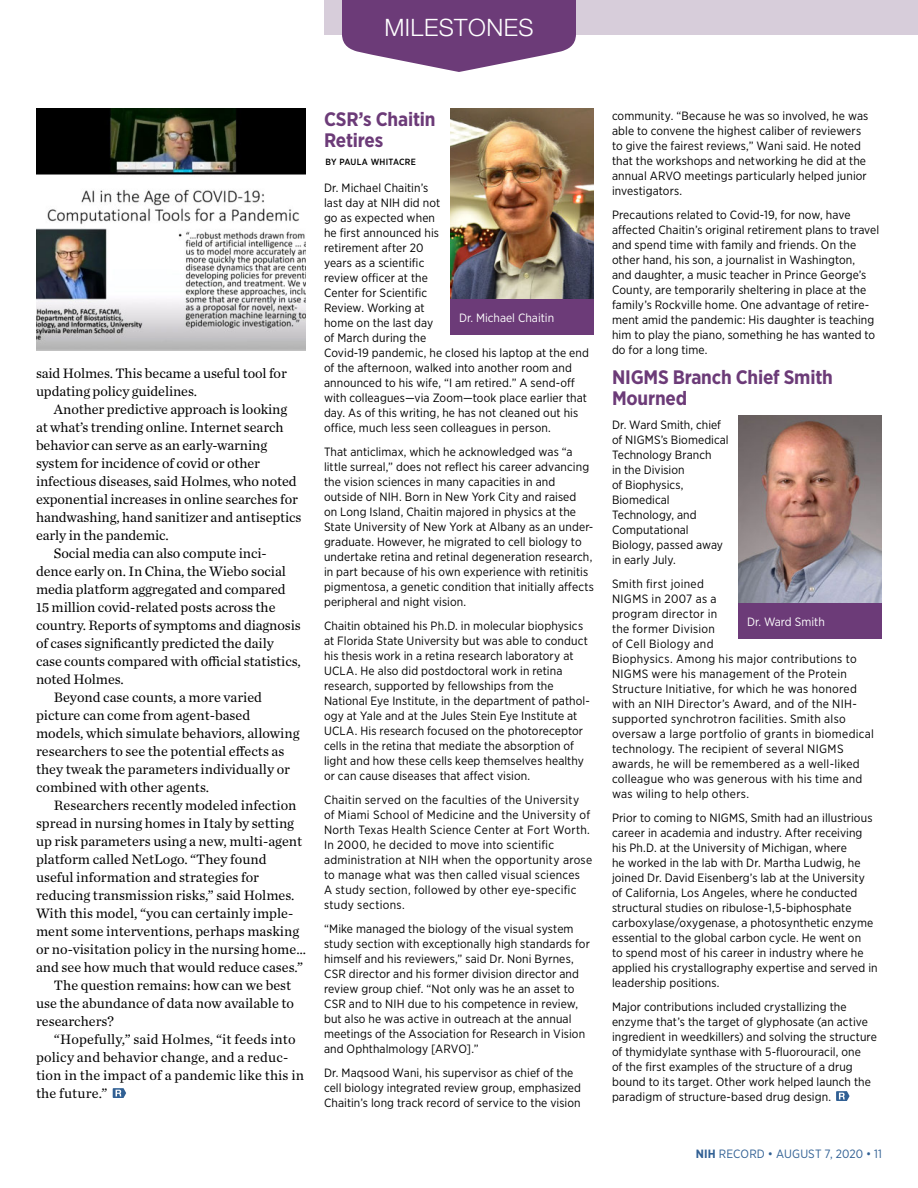
<style>
.page{position:relative;width:918px;height:1188px;background:#fff}
.page>*{position:absolute;margin:0;border:0;box-sizing:border-box;transform-origin:0 0}
.Page_jump{font:300 24px "Helvetica Neue LT Std";letter-spacing:.02em;color:#fff}
.Head__Milestones{font:700 19.5px/21px "Gotham Narrow";letter-spacing:-.01em;color:#6c3b78}
.Body_1{font:14.25px/18px "Chronicle Text G1";color:#000}
.Body_2__Briefs_and_S{font:12px/15px "Gotham Narrow";letter-spacing:.01em;color:#000}
.Photo_caption_revers{font:12px "Gotham Narrow";color:#fff}
.Body_2__Briefs_and_S-2{font:12px "Gotham Narrow";letter-spacing:.01em;color:#316094}
.Byline{font:500 9px "Gotham Narrow";letter-spacing:.03em;color:#000}
.s1{font-weight:700}
</style>
<div class="page">
<div style="left:324px;top:0;width:594px;height:35px;background:#d7cdda"></div>
<svg style="left:342px;top:0;width:234px;height:72px"></svg>
<img style="left:738px;top:416px;width:144px;height:187px">
<div style="left:738px;top:603px;width:144px;height:36px;background:#6c3b78"></div>
<svg style="left:113px;top:1088px;width:13px;height:10px"></svg>
<svg style="left:836px;top:1091px;width:14px;height:10px"></svg>
<img style="left:450px;top:108px;width:144px;height:191px">
<div style="left:450px;top:299px;width:144px;height:36px;background:#6c3b78"></div>
<img style="left:36px;top:108px;width:270px;height:243px">
<p class="Page_jump" style="left:384px;top:13px;width:151px">MILESTONES</p>
<p class="Body_1" style="left:36px;top:363px;width:252px">said Holmes. This became a useful tool for updating policy guidelines.</p>
<p class="Body_1" style="left:36px;top:399px;width:267px;text-indent:18px">Another predictive approach is looking at what’s trending online. Internet search behavior can serve as an early-warning system for incidence of covid or other infectious diseases, said Holmes, who noted exponential increases in online searches for handwashing, hand sanitizer and antiseptics early in the pandemic.</p>
<p class="Body_1" style="left:36px;top:543px;width:266px;text-indent:18px">Social media can also compute inci&shy;dence early on. In China, the Wiebo social media platform aggregated and compared 15 million covid-related posts across the country. Reports of symptoms and diagnosis of cases significantly predicted the daily case counts compared with official statistics, noted Holmes.</p>
<p class="Body_1" style="left:36px;top:687px;width:265px;text-indent:18px">Beyond case counts, a more varied picture can come from agent-based models, which simulate behaviors, allowing researchers to see the potential effects as they tweak the parameters individually or combined with other agents.</p>
<p class="Body_1" style="left:36px;top:795px;width:271px;text-indent:18px">Researchers recently modeled infection spread in nursing homes in Italy by setting up risk parameters using a new, multi-agent platform called NetLogo. “They found useful information and strategies for reducing transmission risks,” said Holmes.<br>With this model, “you can certainly imple&shy;ment some interventions, perhaps masking or no-visitation policy in the nursing home… and see how much that would reduce cases.”</p>
<p class="Body_1" style="left:36px;top:975px;width:260px;text-indent:18px">The question remains: how can we best use the abundance of data now available to researchers?</p>
<p class="Body_1" style="left:36px;top:1029px;width:270px;text-indent:18px">“Hopefully,” said Holmes, “it feeds into policy and behavior change, and a reduc&shy;tion in the impact of a pandemic like this in the future.”</p>
<p class="Head__Milestones" style="left:324px;top:108px;width:113px">CSR’s Chaitin<br>Retires</p>
<p class="Byline" style="left:326px;top:156px;width:92px">BY PAULA WHITACRE</p>
<p class="Body_2__Briefs_and_S" style="left:324px;top:180px;width:266px">Dr. Michael Chaitin’s<br>last day at NIH did not<br>go as expected when<br>he first announced his<br>retirement after 20<br>years as a scientific<br>review officer at the<br>Center for Scientific<br>Review. Working at<br>home on the last day<br>of March during the<br>Covid-19 pandemic, he closed his laptop at the end of the afternoon, walked into another room and announced to his wife, “I am retired.” A send-off with colleagues—via Zoom—took place earlier that day. As of this writing, he has not cleaned out his office, much less seen colleagues in person.</p>
<p class="Body_2__Briefs_and_S" style="left:324px;top:444px;width:271px">That anticlimax, which he acknowledged was “a little surreal,” does not reflect his career advancing the vision sciences in many capacities in and outside of NIH. Born in New York City and raised<br>on Long Island, Chaitin majored in physics at the State University of New York at Albany as an under&shy;graduate. However, he migrated to cell biology to undertake retina and retinal degeneration research, in part because of his own experience with retinitis pigmentosa, a genetic condition that initially affects peripheral and night vision.</p>
<p class="Body_2__Briefs_and_S" style="left:324px;top:618px;width:267px">Chaitin obtained his Ph.D. in molecular biophysics at Florida State University but was able to conduct his thesis work in a retina research laboratory at UCLA. He also did postdoctoral work in retina research, supported by fellowships from the National Eye Institute, in the department of pathol&shy;ogy at Yale and at the Jules Stein Eye Institute at UCLA. His research focused on the photoreceptor cells in the retina that mediate the absorption of light and how these cells keep themselves healthy or can cause diseases that affect vision.</p>
<p class="Body_2__Briefs_and_S" style="left:324px;top:792px;width:270px">Chaitin served on the faculties of the University of Miami School of Medicine and the University of North Texas Health Science Center at Fort Worth.<br>In 2000, he decided to move into scientific administration at NIH when the opportunity arose to manage what was then called visual sciences<br>A study section, followed by other eye-specific study sections.</p>
<p class="Body_2__Briefs_and_S" style="left:324px;top:921px;width:267px">“Mike managed the biology of the visual system study section with exceptionally high standards for himself and his reviewers,” said Dr. Noni Byrnes, CSR director and his former division director and review group chief. “Not only was he an asset to CSR and to NIH due to his competence in review, but also he was active in outreach at the annual meetings of the Association for Research in Vision and Ophthalmology [ARVO].”</p>
<p class="Body_2__Briefs_and_S" style="left:324px;top:1065px;width:259px">Dr. Maqsood Wani, his supervisor as chief of the cell biology integrated review group, emphasized<br>Chaitin’s long track record of service to the vision</p>
<p class="Photo_caption_revers" style="left:459px;top:310px;width:97px">Dr. Michael Chaitin</p>
<p class="Body_2__Briefs_and_S" style="left:612px;top:108px;width:258px">community. “Because he was so involved, he was able to convene the highest caliber of reviewers to give the fairest reviews,” Wani said. He noted that the workshops and networking he did at the annual ARVO meetings particularly helped junior investigators.</p>
<p class="Body_2__Briefs_and_S" style="left:612px;top:207px;width:269px">Precautions related to Covid-19, for now, have affected Chaitin’s original retirement plans to travel and spend time with family and friends. On the other hand, his son, a journalist in Washington,<br>and daughter, a music teacher in Prince George’s County, are temporarily sheltering in place at the family’s Rockville home. One advantage of retire&shy;ment amid the pandemic: His daughter is teaching him to play the piano, something he has wanted to do for a long time.</p>
<p class="Head__Milestones" style="left:612px;top:366px;width:222px">NIGMS Branch Chief Smith<br>Mourned</p>
<p class="Body_2__Briefs_and_S" style="left:612px;top:417px;width:118px">Dr. Ward Smith, chief of NIGMS’s Biomedical<br>Technology Branch<br>in the Division<br>of Biophysics,<br>Biomedical<br>Technology, and<br>Computational<br>Biology, passed away in early July.</p>
<p class="Body_2__Briefs_and_S" style="left:612px;top:576px;width:264px">Smith first joined<br>NIGMS in 2007 as a<br>program director in<br>the former Division<br>of Cell Biology and<br>Biophysics. Among his major contributions to NIGMS were his management of the Protein Structure Initiative, for which he was honored with an NIH Director’s Award, and of the NIH&shy;supported synchrotron facilities. Smith also oversaw a large portfolio of grants in biomedical technology. The recipient of several NIGMS awards, he will be remembered as a well-liked colleague who was generous with his time and was wiling to help others.</p>
<p class="Body_2__Briefs_and_S" style="left:612px;top:810px;width:267px">Prior to coming to NIGMS, Smith had an illustrious career in academia and industry. After receiving his Ph.D. at the University of Michigan, where<br>he worked in the lab with Dr. Martha Ludwig, he joined Dr. David Eisenberg’s lab at the University of California, Los Angeles, where he conducted structural studies on ribulose-1,5-biphosphate carboxylase/oxygenase, a photosynthetic enzyme essential to the global carbon cycle. He went on<br>to spend most of his career in industry where he applied his crystallography expertise and served in leadership positions.</p>
<p class="Body_2__Briefs_and_S" style="left:612px;top:999px;width:266px">Major contributions included crystallizing the enzyme that’s the target of glyphosate (an active ingredient in weedkillers) and solving the structure of thymidylate synthase with 5-fluorouracil, one<br>of the first examples of the structure of a drug bound to its target. Other work helped launch the paradigm of structure-based drug design.</p>
<p class="Photo_caption_revers" style="left:747px;top:614px;width:79px">Dr. Ward Smith</p>
<p class="Body_2__Briefs_and_S-2" style="left:696px;top:1146px;width:188px"><span class="s1">NIH</span> RECORD • AUGUST 7, 2020 • 11</p>
</div>
